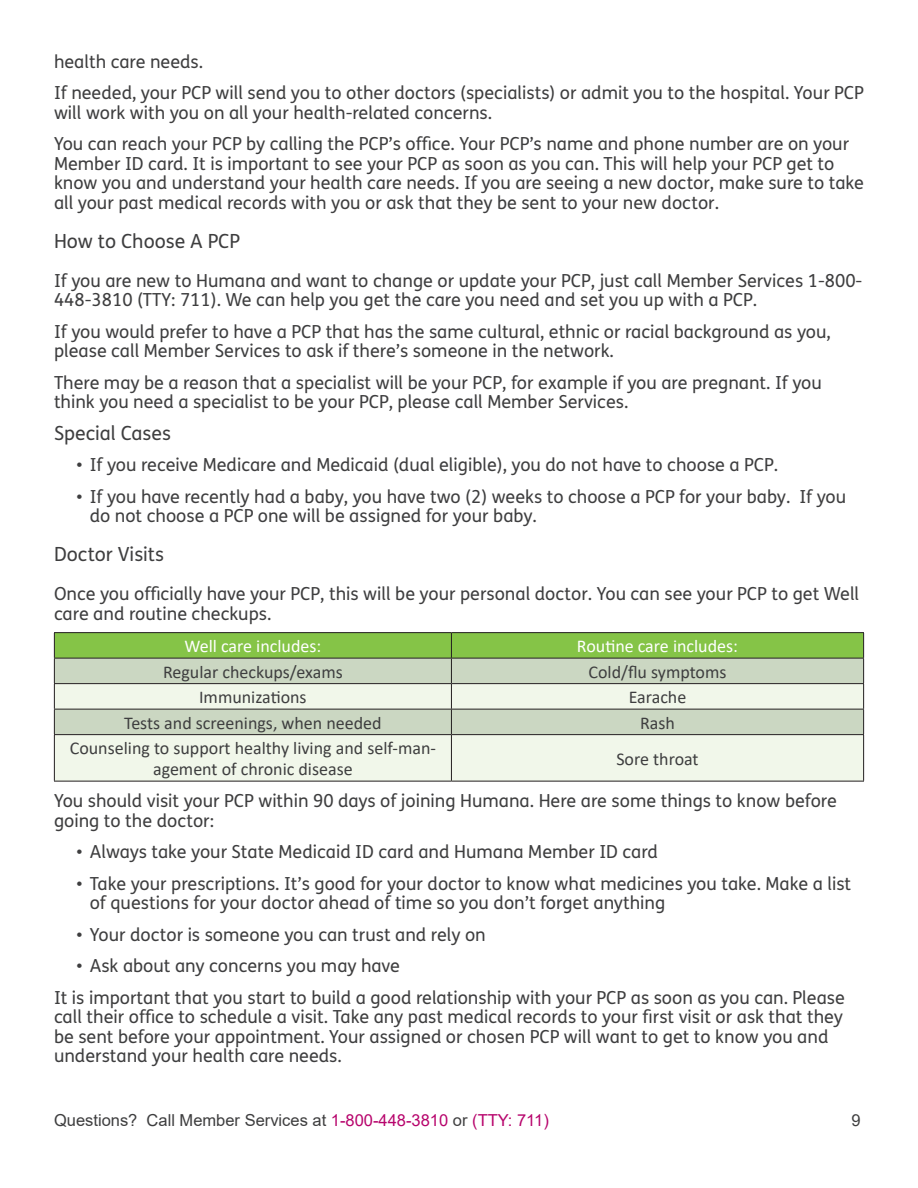
<style>
.page{position:relative;width:918px;height:1188px;background:#fff}
.page>*{position:absolute;margin:0;border:0;box-sizing:border-box;transform-origin:0 0}
.Routine_Medical_Care{font:19.5px "FS Humana";color:#3e3e3f}
.Routine_Medical_Care-2{font:18px/19.5px "FS Humana";color:#3e3e3f}
._24pt_Regular_Green{font:18px/21px "Calibri";color:#3e3e3f;text-align:center}
._24pt_Regular_Green-2{font:18px "Calibri";color:#fff}
.t1{font:16.5px "Arial";color:#3e3e3f}
.s1{color:#b7046c}
</style>
<div class="page">
<div style="left:55px;top:735px;width:808px;height:46px;background:#f1f7ea"></div>
<hr style="left:54px;top:632px;width:397px;height:1px;background:#231f20">
<hr style="left:451px;top:632px;width:413px;height:1px;background:#231f20">
<svg style="left:54px;top:633px;width:810px;height:101px;background:#bcd2a7"></svg>
<hr style="left:54px;top:734px;width:397px;height:1px;background:#231f20">
<hr style="left:54px;top:735px;width:1px;height:46px;background:#231f20">
<hr style="left:451px;top:734px;width:413px;height:1px;background:#231f20">
<hr style="left:451px;top:735px;width:1px;height:46px;background:#231f20">
<hr style="left:863px;top:735px;width:1px;height:46px;background:#231f20">
<hr style="left:54px;top:781px;width:397px;height:1px;background:#231f20">
<hr style="left:451px;top:781px;width:413px;height:1px;background:#231f20">
<p class="Routine_Medical_Care-2" style="left:54px;top:51px;width:149px">health care needs.</p>
<p class="Routine_Medical_Care-2" style="left:54px;top:83px;width:811px">If needed, your PCP will send you to other doctors (specialists) or admit you to the hospital. Your PCP will work with you on all your health-related concerns.</p>
<p class="Routine_Medical_Care-2" style="left:54px;top:134px;width:812px">You can reach your PCP by calling the PCP’s office. Your PCP’s name and phone number are on your Member ID card. It is important to see your PCP as soon as you can. This will help your PCP get to know you and understand your health care needs. If you are seeing a new doctor, make sure to take all your past medical records with you or ask that they be sent to your new doctor.</p>
<p class="Routine_Medical_Care" style="left:54px;top:227px;width:187px">How to Choose A PCP</p>
<p class="Routine_Medical_Care-2" style="left:54px;top:270px;width:810px">If you are new to Humana and want to change or update your PCP, just call Member Services 1-800-<br>448-3810 (TTY: 711). We can help you get the care you need and set you up with a PCP.</p>
<p class="Routine_Medical_Care-2" style="left:54px;top:321px;width:778px">If you would prefer to have a PCP that has the same cultural, ethnic or racial background as you, please call Member Services to ask if there’s someone in the network.</p>
<p class="Routine_Medical_Care-2" style="left:54px;top:372px;width:769px">There may be a reason that a specialist will be your PCP, for example if you are pregnant. If you think you need a specialist to be your PCP, please call Member Services.</p>
<p class="Routine_Medical_Care" style="left:54px;top:419px;width:119px">Special Cases</p>
<p class="Routine_Medical_Care-2" style="left:76px;top:455px;width:701px">• If you receive Medicare and Medicaid (dual eligible), you do not have to choose a PCP.</p>
<p class="Routine_Medical_Care-2" style="left:90px;top:486px;width:758px;text-indent:-13px">• If you have recently had a baby, you have two (2) weeks to choose a PCP for your baby. If you do not choose a PCP one will be assigned for your baby.</p>
<p class="Routine_Medical_Care" style="left:54px;top:541px;width:112px">Doctor Visits</p>
<p class="Routine_Medical_Care-2" style="left:54px;top:584px;width:807px">Once you officially have your PCP, this will be your personal doctor. You can see your PCP to get Well care and routine checkups.</p>
<p class="_24pt_Regular_Green-2" style="left:184px;top:634px;width:138px">Well care includes:</p>
<p class="_24pt_Regular_Green-2" style="left:577px;top:634px;width:163px">Routine care includes:</p>
<p class="_24pt_Regular_Green" style="left:163px;top:661px;width:181px">Regular checkups/exams</p>
<p class="_24pt_Regular_Green" style="left:588px;top:661px;width:140px">Cold/flu symptoms</p>
<p class="_24pt_Regular_Green" style="left:199px;top:686px;width:109px">Immunizations</p>
<p class="_24pt_Regular_Green" style="left:629px;top:686px;width:59px">Earache</p>
<p class="_24pt_Regular_Green" style="left:124px;top:712px;width:259px">Tests and screenings, when needed</p>
<p class="_24pt_Regular_Green" style="left:640px;top:712px;width:36px">Rash</p>
<p class="_24pt_Regular_Green" style="left:70px;top:737px;width:368px">Counseling to support healthy living and self-man&shy;agement of chronic disease</p>
<p class="_24pt_Regular_Green" style="left:616px;top:748px;width:84px">Sore throat</p>
<p class="Routine_Medical_Care-2" style="left:54px;top:791px;width:784px">You should visit your PCP within 90 days of joining Humana. Here are some things to know before going to the doctor:</p>
<p class="Routine_Medical_Care-2" style="left:76px;top:842px;width:583px">• Always take your State Medicaid ID card and Humana Member ID card</p>
<p class="Routine_Medical_Care-2" style="left:90px;top:873px;width:763px;text-indent:-13px">• Take your prescriptions. It’s good for your doctor to know what medicines you take. Make a list of questions for your doctor ahead of time so you don’t forget anything</p>
<p class="Routine_Medical_Care-2" style="left:76px;top:924px;width:411px">• Your doctor is someone you can trust and rely on</p>
<p class="Routine_Medical_Care-2" style="left:76px;top:956px;width:325px">• Ask about any concerns you may have</p>
<p class="Routine_Medical_Care-2" style="left:54px;top:987px;width:792px">It is important that you start to build a good relationship with your PCP as soon as you can. Please call their office to schedule a visit. Take any past medical records to your first visit or ask that they be sent before your appointment. Your assigned or chosen PCP will want to get to know you and understand your health care needs.</p>
<p class="t1" style="left:54px;top:1109px;width:496px">Questions? Call Member Services at <span class="s1">1-800-448-3810</span> or <span class="s1">(TTY: 711)</span></p>
<p class="t1" style="left:852px;top:1109px;width:11px">9</p>
</div>
